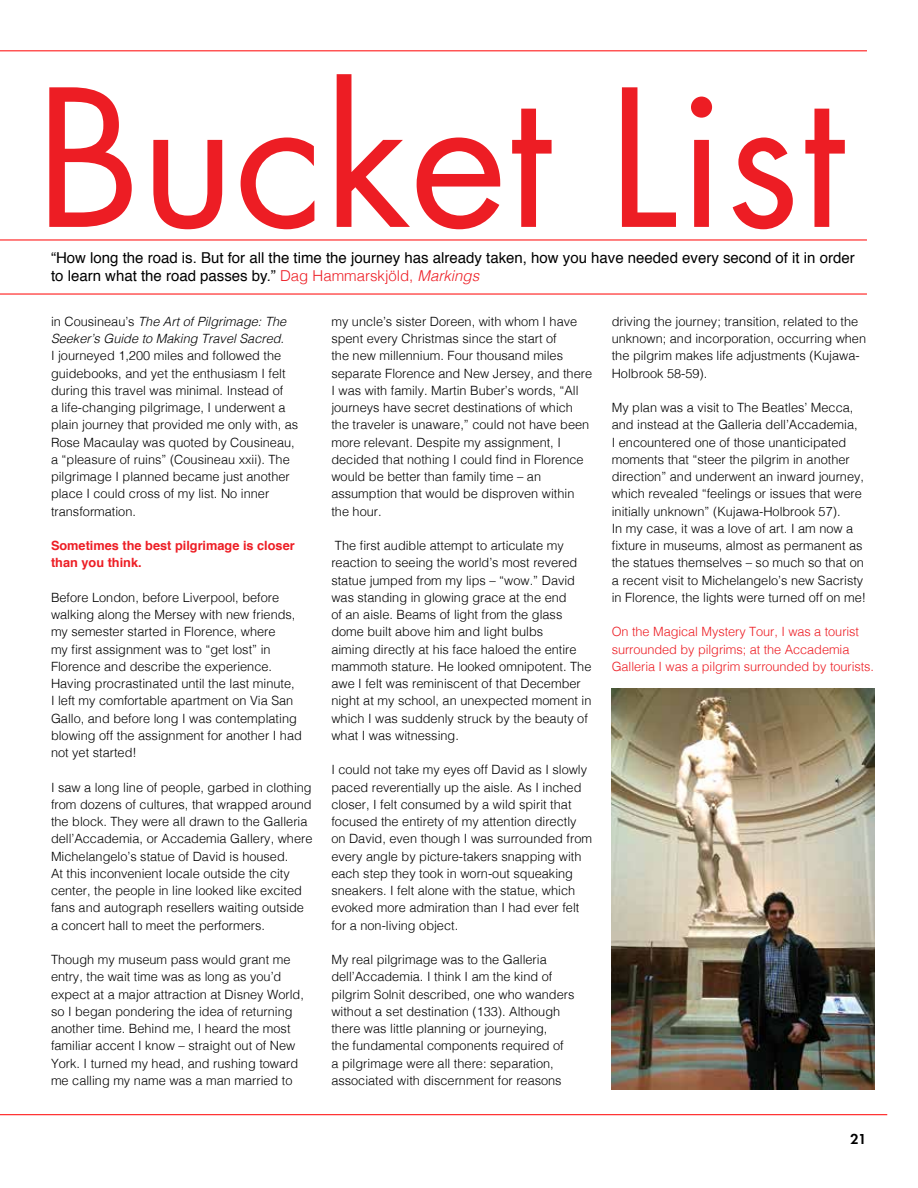
<style>
.page{position:relative;width:918px;height:1188px;background:#fff}
.page>*{position:absolute;margin:0;border:0;box-sizing:border-box;transform-origin:0 0}
.t1{font:185.1px "Futura";color:#ed1d24}
.t2{font:15px/18px "Helvetica";color:#000}
.t3{font:15px "Futura Bld";color:#000}
.t4{font:300 12.75px/17.2px "Helvetica";color:#000}
.t5{font:300 12.75px/17.2px "Helvetica";letter-spacing:-.005em;color:#ed1d24}
.t6{font:italic 300 12.75px/17.2px "Helvetica";color:#000}
.t7{font:700 12.75px/17.2px "Helvetica";color:#ed1d24}
.s1{font-weight:300;color:#ed1d24}
.s2{font-weight:300;font-style:italic;color:#ed1d24}
.s3{font-style:normal}
</style>
<div class="page">
<hr style="left:0;top:51px;width:867px;height:1px;background:#f00">
<hr style="left:0;top:240px;width:867px;height:1px;background:#f00">
<img style="left:612px;top:688px;width:262px;height:401px">
<hr style="left:0;top:294px;width:867px;height:1px;background:#f00">
<hr style="left:0;top:1114px;width:887px;height:1px;background:#f00">
<h1 class="t1" style="left:35px;top:31px;width:810px">Bucket List</h1>
<p class="t2" style="left:51px;top:249px;width:805px">“How long the road is. But for all the time the journey has already taken, how you have needed every second of it in order to learn what the road passes by.” <span class="s1">Dag Hammarskjöld,</span> <span class="s2">Markings</span></p>
<p class="t6" style="left:51px;top:312px;width:237px"><span class="s3">in Cousineau’s</span> The Art of Pilgrimage: The<br>Seeker’s Guide to Making Travel Sacred.</p>
<p class="t4" style="left:51px;top:346px;width:249px">I journeyed 1,200 miles and followed the guidebooks, and yet the enthusiasm I felt during this travel was minimal. Instead of<br>a life-changing pilgrimage, I underwent a plain journey that provided me only with, as Rose Macaulay was quoted by Cousineau, a “pleasure of ruins” (Cousineau xxii). The pilgrimage I planned became just another place I could cross of my list. No inner transformation.</p>
<p class="t7" style="left:51px;top:537px;width:245px">Sometimes the best pilgrimage is closer than you think.</p>
<p class="t4" style="left:51px;top:588px;width:252px">Before London, before Liverpool, before walking along the Mersey with new friends, my semester started in Florence, where<br>my first assignment was to “get lost” in Florence and describe the experience.<br>Having procrastinated until the last minute,<br>I left my comfortable apartment on Via San Gallo, and before long I was contemplating blowing off the assignment for another I had not yet started!</p>
<p class="t4" style="left:51px;top:778px;width:263px">I saw a long line of people, garbed in clothing from dozens of cultures, that wrapped around the block. They were all drawn to the Galleria dell’Accademia, or Accademia Gallery, where Michelangelo’s statue of David is housed.<br>At this inconvenient locale outside the city center, the people in line looked like excited fans and autograph resellers waiting outside a concert hall to meet the performers.</p>
<p class="t4" style="left:51px;top:950px;width:254px">Though my museum pass would grant me entry, the wait time was as long as you’d expect at a major attraction at Disney World, so I began pondering the idea of returning another time. Behind me, I heard the most familiar accent I know – straight out of New York. I turned my head, and rushing toward me calling my name was a man married to</p>
<p class="t4" style="left:331px;top:312px;width:262px">my uncle’s sister Doreen, with whom I have spent every Christmas since the start of<br>the new millennium. Four thousand miles separate Florence and New Jersey, and there I was with family. Martin Buber’s words, “All journeys have secret destinations of which the traveler is unaware,” could not have been more relevant. Despite my assignment, I decided that nothing I could find in Florence would be better than family time – an assumption that would be disproven within the hour.</p>
<p class="t4" style="left:331px;top:536px;width:262px">The first audible attempt to articulate my reaction to seeing the world’s most revered statue jumped from my lips – “wow.” David was standing in glowing grace at the end<br>of an aisle. Beams of light from the glass dome built above him and light bulbs<br>aiming directly at his face haloed the entire mammoth stature. He looked omnipotent. The awe I felt was reminiscent of that December night at my school, an unexpected moment in which I was suddenly struck by the beauty of what I was witnessing.</p>
<p class="t4" style="left:331px;top:760px;width:262px">I could not take my eyes off David as I slowly paced reverentially up the aisle. As I inched closer, I felt consumed by a wild spirit that focused the entirety of my attention directly on David, even though I was surrounded from every angle by picture-takers snapping with each step they took in worn-out squeaking sneakers. I felt alone with the statue, which evoked more admiration than I had ever felt for a non-living object.</p>
<p class="t4" style="left:331px;top:950px;width:245px">My real pilgrimage was to the Galleria dell’Accademia. I think I am the kind of pilgrim Solnit described, one who wanders without a set destination (133). Although there was little planning or journeying,<br>the fundamental components required of<br>a pilgrimage were all there: separation, associated with discernment for reasons</p>
<p class="t4" style="left:612px;top:312px;width:256px">driving the journey; transition, related to the unknown; and incorporation, occurring when the pilgrim makes life adjustments (Kujawa-Holbrook 58-59).</p>
<p class="t4" style="left:612px;top:398px;width:256px">My plan was a visit to The Beatles’ Mecca, and instead at the Galleria dell’Accademia,<br>I encountered one of those unanticipated moments that “steer the pilgrim in another direction” and underwent an inward journey, which revealed “feelings or issues that were initially unknown” (Kujawa-Holbrook 57).<br>In my case, it was a love of art. I am now a fixture in museums, almost as permanent as the statues themselves – so much so that on a recent visit to Michelangelo’s new Sacristy in Florence, the lights were turned off on me!</p>
<p class="t5" style="left:612px;top:622px;width:264px">On the Magical Mystery Tour, I was a tourist surrounded by pilgrims; at the Accademia<br>Galleria I was a pilgrim surrounded by tourists.</p>
<p class="t3" style="left:850px;top:1129px;width:18px">21</p>
</div>
